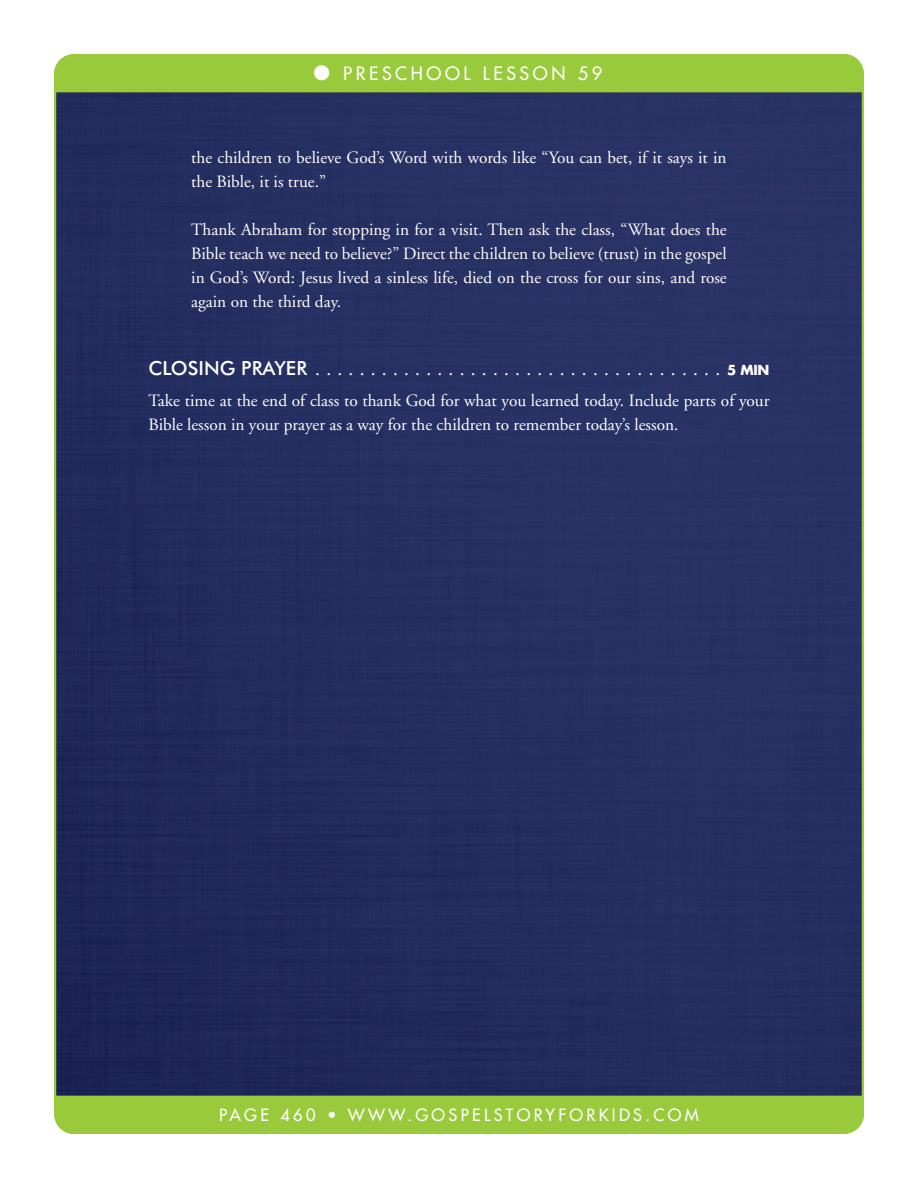
<style>
.page{position:relative;width:918px;height:1188px;background:#fff}
.page>*{position:absolute;margin:0;border:0;box-sizing:border-box;transform-origin:0 0}
.SUB_1{font:19.5px "Adobe Garamond";color:#fff}
.t1{font:18px "Futura";letter-spacing:.2em;color:#fff}
.TXT_Indent{font:17.25px/24px "Adobe Garamond";color:#fff}
.TXT{font:17.25px/24px "Adobe Garamond";color:#fff}
.t2{font:16.5px "Futura";letter-spacing:.2em;color:#fff}
.s1{font-family:"Futura BT";font-weight:500}
.s2{font-family:"Futura";font-weight:700;font-size:13.5px}
</style>
<div class="page">
<img style="left:57px;top:92px;width:804px;height:1004px">
<div style="left:54px;top:54px;width:810px;height:38px;background:#99ca3b"></div>
<div style="left:54px;top:1096px;width:810px;height:38px;background:#99ca3b"></div>
<p class="t1" style="left:314px;top:62px;width:290px">● PRESCHOOL LESSON 59</p>
<p class="TXT_Indent" style="left:191px;top:146px;width:537px">the children to believe God’s Word with words like “You can bet, if it says it in the Bible, it is true.”</p>
<p class="TXT_Indent" style="left:191px;top:218px;width:537px;text-align:justify">Thank Abraham for stopping in for a visit. Then ask the class, “What does the Bible teach we need to believe?” Direct the children to believe (trust) in the gospel in God’s Word: Jesus lived a sinless life, died on the cross for our sins, and rose again on the third day.</p>
<p class="SUB_1" style="left:148px;top:359px;width:623px"><span class="s1">CLOSING PRAYER</span>..................................... <span class="s2">5 MIN</span></p>
<p class="TXT" style="left:148px;top:389px;width:622px">Take time at the end of class to thank God for what you learned today. Include parts of your<br>Bible lesson in your prayer as a way for the children to remember today’s lesson.</p>
<p class="t2" style="left:219px;top:1104px;width:481px">PAGE 460 • WWW.GOSPELSTORYFORKIDS.COM</p>
</div>
